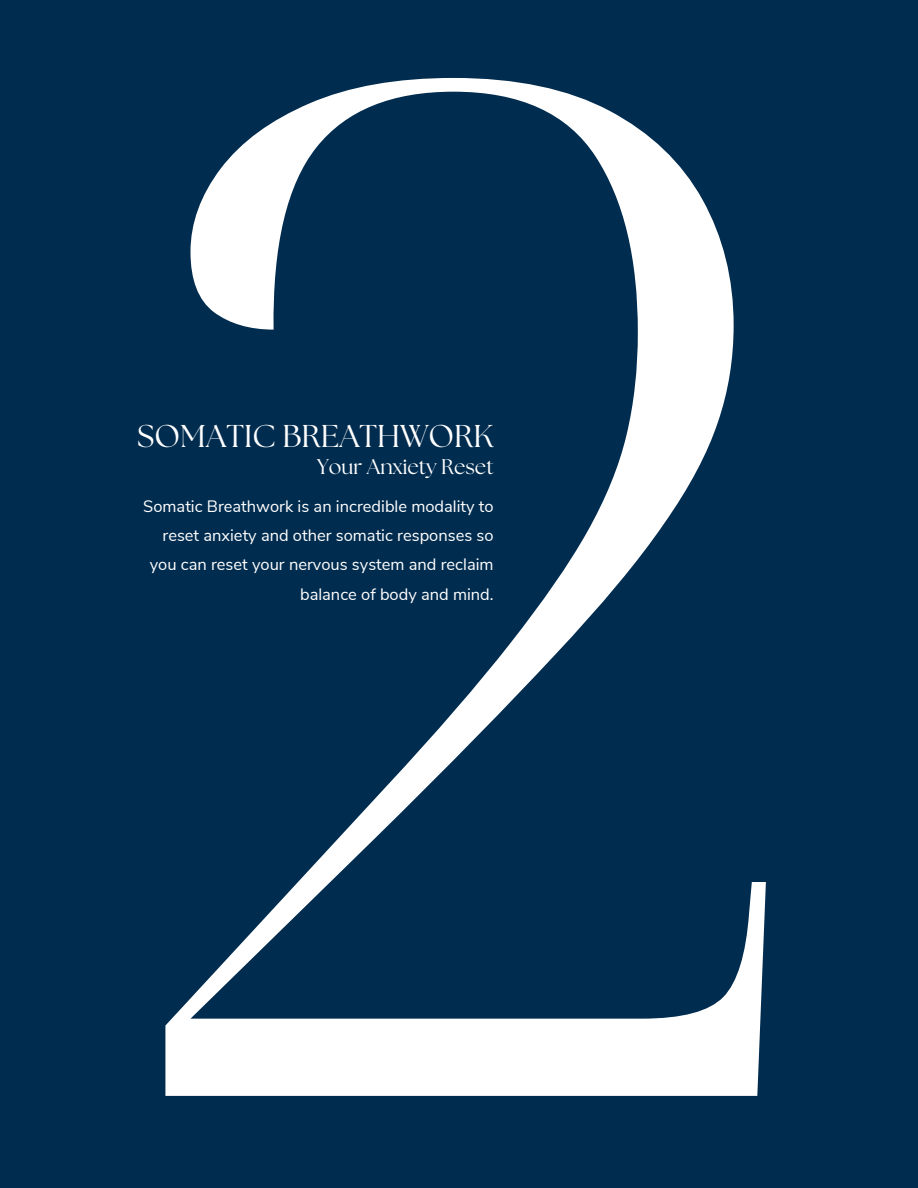
<style>
.page{position:relative;width:918px;height:1188px;background:#002c4f}
.page>*{position:absolute;margin:0;border:0;box-sizing:border-box;transform-origin:0 0}
.t1{font:300 1406.25px "Noto Serif Display";color:#fff}
.t2{font:31.5px "The Seasons";color:#fff}
.t3{font:21.15px "The Seasons";color:#fff}
.t4{font:16.5px/29.2px "Nunito Sans";color:#fff;text-align:right}
</style>
<div class="page">
<h1 class="t1" style="left:81px;top:-361px;width:788px">2</h1>
<h2 class="t2" style="left:137px;top:415px;width:358px">SOMATIC BREATHWORK</h2>
<p class="t3" style="left:317px;top:453px;width:178px">Your Anxiety Reset</p>
<p class="t4" style="left:143px;top:491px;width:352px">Somatic Breathwork is an incredible modality to reset anxiety and other somatic responses so you can reset your nervous system and reclaim balance of body and mind.</p>
</div>
